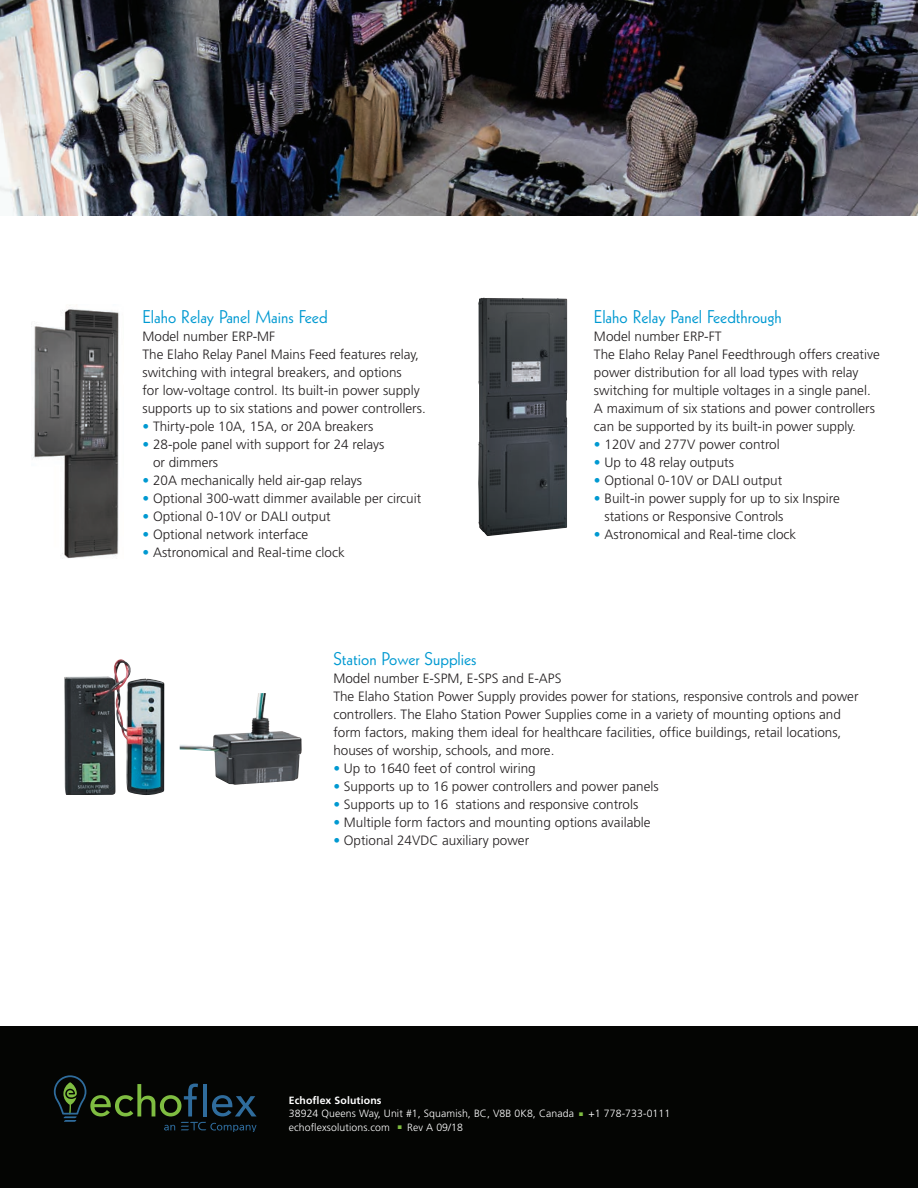
<style>
.page{position:relative;width:918px;height:1188px;background:#fff}
.page>*{position:absolute;margin:0;border:0;box-sizing:border-box;transform-origin:0 0}
.t1{font:18px "Geometric 231 BT Roman C";color:#0099d1}
.t2{font:300 13.5px/18px "Frutiger LT";color:#231f20}
.t3{font:300 10.5px/13.5px "Frutiger LT";letter-spacing:.01em;color:#fff}
.s1{color:#0099d1}
.s2{font-weight:700}
.s3{color:#7fbd41}
</style>
<div class="page">
<img style="left:33px;top:308px;width:86px;height:251px">
<img style="left:478px;top:298px;width:89px;height:238px">
<img style="left:64px;top:659px;width:101px;height:136px">
<img style="left:180px;top:693px;width:122px;height:92px">
<div style="left:0;top:1026px;width:918px;height:162px;background:#040503"></div>
<svg style="left:54px;top:1075px;width:203px;height:57px"></svg>
<img style="left:0;top:0;width:918px;height:216px">
<h1 class="t1" style="left:142px;top:305px;width:187px">Elaho Relay Panel Mains Feed</h1>
<p class="t2" style="left:142px;top:328px;width:285px">Model number ERP-MF<br>The Elaho Relay Panel Mains Feed features relay, switching with integral breakers, and options<br>for low-voltage control. Its built-in power supply supports up to six stations and power controllers.</p>
<p class="t2" style="left:142px;top:418px;width:232px"><span class="s1">•</span> Thirty-pole 10A, 15A, or 20A breakers</p>
<p class="t2" style="left:153px;top:436px;width:233px;text-indent:-11px"><span class="s1">•</span> 28-pole panel with support for 24 relays or dimmers</p>
<p class="t2" style="left:142px;top:472px;width:221px"><span class="s1">•</span> 20A mechanically held air-gap relays</p>
<p class="t2" style="left:142px;top:490px;width:280px"><span class="s1">•</span> Optional 300-watt dimmer available per circuit</p>
<p class="t2" style="left:142px;top:508px;width:190px"><span class="s1">•</span> Optional 0-10V or DALI output</p>
<p class="t2" style="left:142px;top:526px;width:167px"><span class="s1">•</span> Optional network interface</p>
<p class="t2" style="left:142px;top:544px;width:204px"><span class="s1">•</span> Astronomical and Real-time clock</p>
<h1 class="t1" style="left:594px;top:305px;width:189px">Elaho Relay Panel Feedthrough</h1>
<p class="t2" style="left:594px;top:328px;width:287px">Model number ERP-FT<br>The Elaho Relay Panel Feedthrough offers creative power distribution for all load types with relay switching for multiple voltages in a single panel.<br>A maximum of six stations and power controllers can be supported by its built-in power supply.</p>
<p class="t2" style="left:594px;top:436px;width:187px"><span class="s1">•</span> 120V and 277V power control</p>
<p class="t2" style="left:594px;top:454px;width:142px"><span class="s1">•</span> Up to 48 relay outputs</p>
<p class="t2" style="left:594px;top:472px;width:190px"><span class="s1">•</span> Optional 0-10V or DALI output</p>
<p class="t2" style="left:605px;top:490px;width:237px;text-indent:-11px"><span class="s1">•</span> Built-in power supply for up to six Inspire stations or Responsive Controls</p>
<p class="t2" style="left:594px;top:526px;width:204px"><span class="s1">•</span> Astronomical and Real-time clock</p>
<h1 class="t1" style="left:333px;top:647px;width:145px">Station Power Supplies</h1>
<p class="t2" style="left:333px;top:670px;width:527px">Model number E-SPM, E-SPS and E-APS<br>The Elaho Station Power Supply provides power for stations, responsive controls and power controllers. The Elaho Station Power Supplies come in a variety of mounting options and form factors, making them ideal for healthcare facilities, office buildings, retail locations, houses of worship, schools, and more.</p>
<p class="t2" style="left:333px;top:760px;width:204px"><span class="s1">•</span> Up to 1640 feet of control wiring</p>
<p class="t2" style="left:333px;top:778px;width:327px"><span class="s1">•</span> Supports up to 16 power controllers and power panels</p>
<p class="t2" style="left:333px;top:796px;width:306px"><span class="s1">•</span> Supports up to 16 stations and responsive controls</p>
<p class="t2" style="left:333px;top:814px;width:319px"><span class="s1">•</span> Multiple form factors and mounting options available</p>
<p class="t2" style="left:333px;top:832px;width:197px"><span class="s1">•</span> Optional 24VDC auxiliary power</p>
<p class="t3" style="left:289px;top:1093px;width:383px"><span class="s2">Echoflex Solutions<br></span>38924 Queens Way, Unit #1, Squamish, BC, V8B 0K8, Canada <span class="s3">■</span> +1 778-733-0111 echoflexsolutions.com <span class="s3">■</span> Rev A 09/18</p>
</div>
